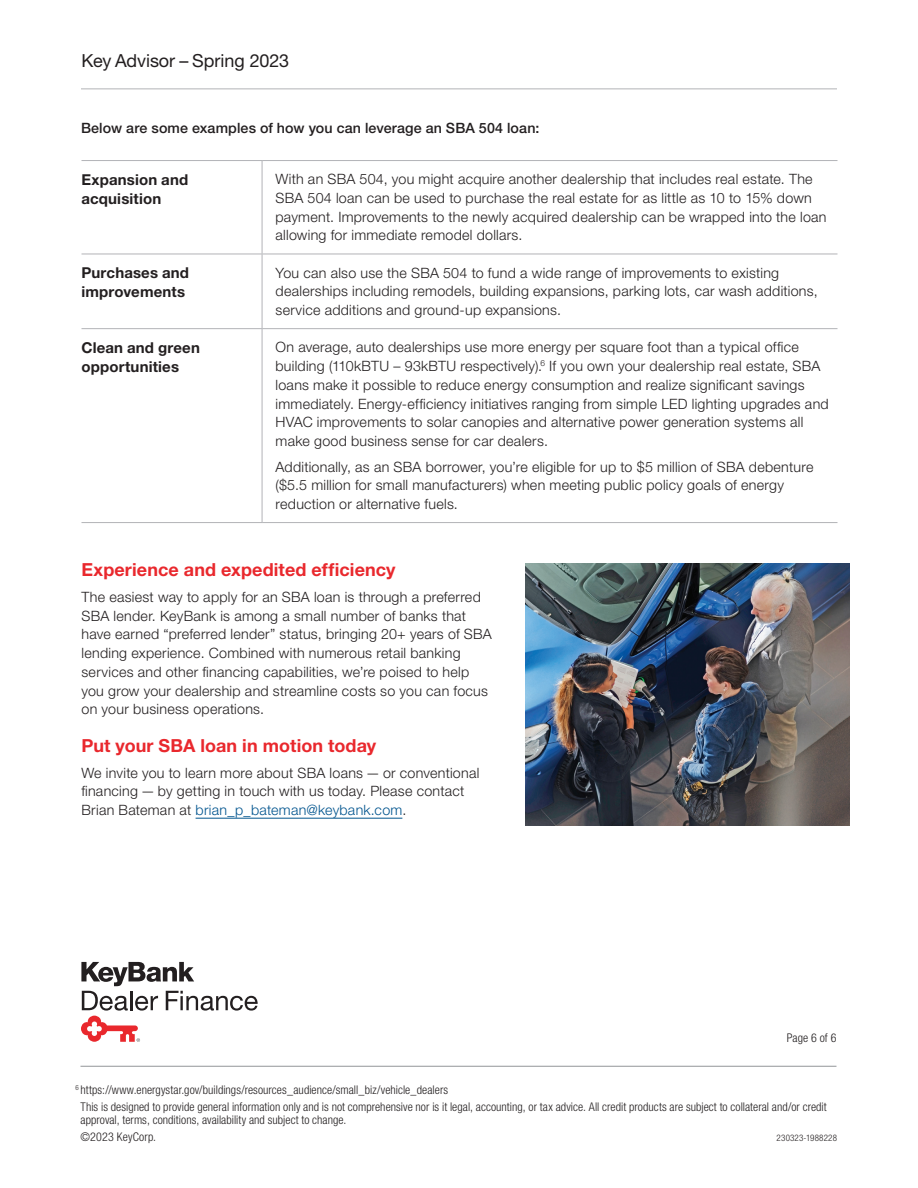
<style>
.page{position:relative;width:918px;height:1188px;background:#fff}
.page>*{position:absolute;margin:0;border:0;box-sizing:border-box;transform-origin:0 0}
.t1{font:700 18px "Helvetica Neue LT Std";letter-spacing:.005em;color:#e9282d}
.t2{font:18px "Helvetica Neue LT Std";letter-spacing:-.005em;color:#231f20}
.t3{font:700 15px/18.8px "Helvetica Neue LT Std";letter-spacing:.01em;color:#231f20}
.t4{font:300 14.25px/18.8px "Helvetica Neue LT Std";letter-spacing:.02em;color:#231f20}
.t5{font:500 14.25px "Helvetica Neue LT Std";letter-spacing:.01em;color:#231f20}
.t6{font:300 condensed 12px/16.8px "Helvetica Neue LT Std";letter-spacing:.005em;color:#231f20}
.t7{font:300 condensed 9px "Helvetica Neue LT Std";letter-spacing:.02em;color:#231f20}
.s1{color:#00548e}
</style>
<div class="page">
<hr style="left:81px;top:88px;width:756px;height:1px;background:#b2b3b7">
<hr style="left:196px;top:818px;width:206px;height:1px;background:#00548e">
<hr style="left:80px;top:1066px;width:756px;height:1px;background:#939598">
<svg style="left:81px;top:962px;width:177px;height:80px"></svg>
<hr style="left:262px;top:161px;width:1px;height:93px;background:#b2b3b7">
<hr style="left:82px;top:254px;width:180px;height:1px;background:#b2b3b7">
<hr style="left:262px;top:254px;width:576px;height:1px;background:#b2b3b7">
<hr style="left:262px;top:254px;width:1px;height:74px;background:#b2b3b7">
<hr style="left:82px;top:328px;width:180px;height:1px;background:#b2b3b7">
<hr style="left:262px;top:328px;width:576px;height:1px;background:#b2b3b7">
<hr style="left:262px;top:329px;width:1px;height:193px;background:#b2b3b7">
<hr style="left:82px;top:160px;width:180px;height:1px;background:#b2b3b7">
<hr style="left:262px;top:160px;width:576px;height:1px;background:#b2b3b7">
<hr style="left:82px;top:522px;width:180px;height:1px;background:#b2b3b7">
<hr style="left:262px;top:522px;width:576px;height:1px;background:#b2b3b7">
<img style="left:526px;top:563px;width:324px;height:262px">
<p class="t2" style="left:82px;top:50px;width:209px">Key Advisor – Spring 2023</p>
<p class="t5" style="left:81px;top:120px;width:460px">Below are some examples of how you can leverage an SBA 504 loan:</p>
<p class="t3" style="left:82px;top:170px;width:108px">Expansion and acquisition</p>
<p class="t4" style="left:276px;top:169px;width:553px">With an SBA 504, you might acquire another dealership that includes real estate. The SBA 504 loan can be used to purchase the real estate for as little as 10 to 15% down payment. Improvements to the newly acquired dealership can be wrapped into the loan allowing for immediate remodel dollars.</p>
<p class="t3" style="left:82px;top:263px;width:109px">Purchases and improvements</p>
<p class="t4" style="left:276px;top:263px;width:544px">You can also use the SBA 504 to fund a wide range of improvements to existing dealerships including remodels, building expansions, parking lots, car wash additions, service additions and ground-up expansions.</p>
<p class="t3" style="left:82px;top:338px;width:120px">Clean and green opportunities</p>
<p class="t4" style="left:276px;top:338px;width:555px">On average, auto dealerships use more energy per square foot than a typical office building (110kBTU – 93kBTU respectively).<sup>6</sup> If you own your dealership real estate, SBA loans make it possible to reduce energy consumption and realize significant savings immediately. Energy-efficiency initiatives ranging from simple LED lighting upgrades and HVAC improvements to solar canopies and alternative power generation systems all make good business sense for car dealers.</p>
<p class="t4" style="left:276px;top:457px;width:539px">Additionally, as an SBA borrower, you’re eligible for up to $5 million of SBA debenture ($5.5 million for small manufacturers) when meeting public policy goals of energy reduction or alternative fuels.</p>
<p class="t1" style="left:82px;top:559px;width:316px">Experience and expedited efficiency</p>
<p class="t4" style="left:82px;top:587px;width:412px">The easiest way to apply for an SBA loan is through a preferred SBA lender. KeyBank is among a small number of banks that have earned “preferred lender” status, bringing 20+ years of SBA lending experience. Combined with numerous retail banking services and other financing capabilities, we’re poised to help you grow your dealership and streamline costs so you can focus on your business operations.</p>
<p class="t1" style="left:82px;top:735px;width:296px">Put your SBA loan in motion today</p>
<p class="t4" style="left:82px;top:763px;width:399px">We invite you to learn more about SBA loans — or conventional financing — by getting in touch with us today. Please contact<br>Brian Bateman at <span class="s1">brian_p_bateman@keybank.com</span>.</p>
<p class="t6" style="left:787px;top:1029px;width:51px">Page 6 of 6</p>
<p class="t6" style="left:80px;top:1081px;width:748px;text-indent:-5px"><sup>6</sup> https://www.energystar.gov/buildings/resources_audience/small_biz/vehicle_dealers<br>This is designed to provide general information only and is not comprehensive nor is it legal, accounting, or tax advice. All credit products are subject to collateral and/or credit</p>
<p class="t6" style="left:80px;top:1111px;width:267px">approval, terms, conditions, availability and subject to change. ©2023 KeyCorp.</p>
<p class="t7" style="left:777px;top:1132px;width:62px">230323-1988228</p>
</div>
